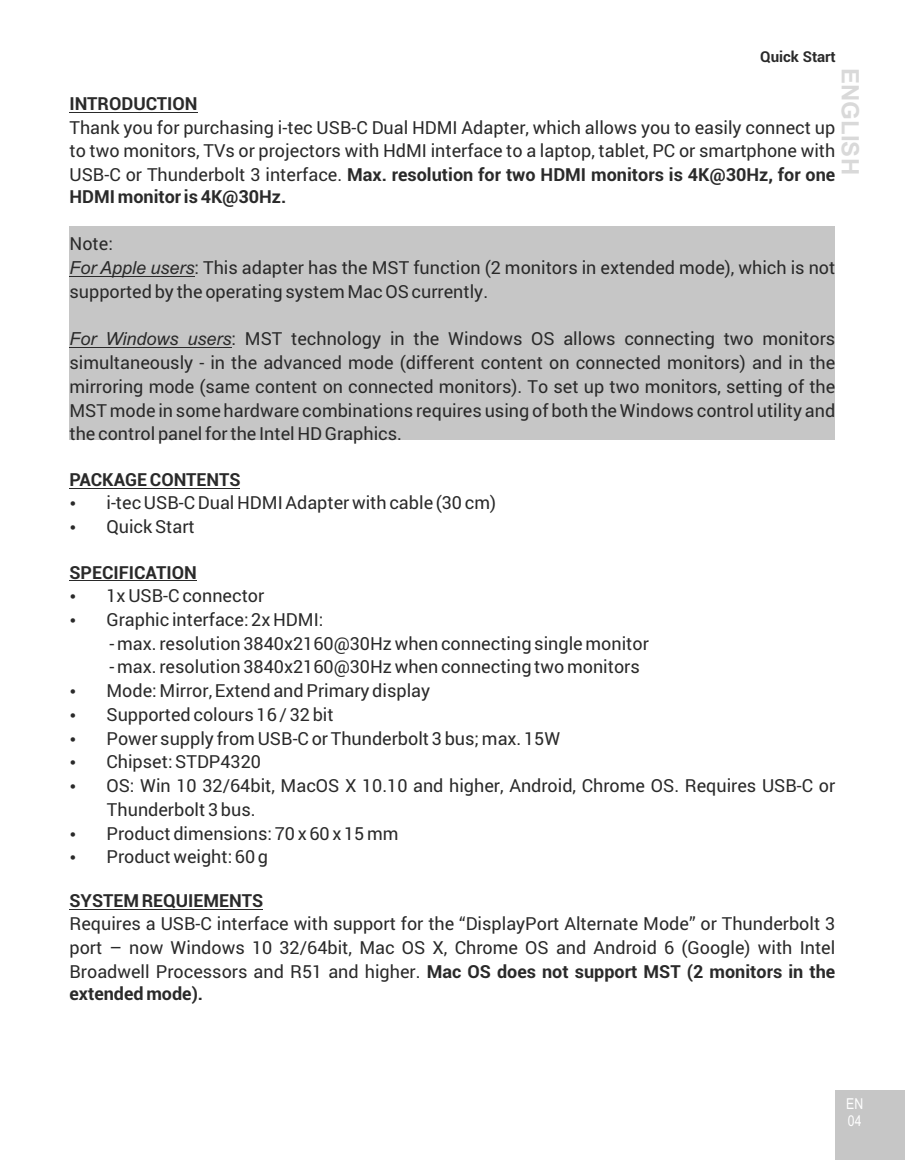
<style>
.page{position:relative;width:905px;height:1160px;background:#fff}
.page>*{position:absolute;margin:0;border:0;box-sizing:border-box;transform-origin:0 0}
.t1{font:700 24px "Arial";color:#d9d9d9}
.t2{font:18px/23.7px "Roboto";color:#2a2a2a}
.t3{font:italic 18px/23.7px "Roboto";color:#2a2a2a}
.t4{font:700 18px "Roboto";color:#2a2a2a}
.t5{font:700 15px "Roboto";color:#2a2a2a}
.t6{font:15px/17.1px "Arial Narrow";color:#fefefe}
.s1{font-weight:700}
.s2{font-family:"Arial"}
</style>
<div class="page">
<div style="left:69px;top:226px;width:766px;height:214px;background:#c6c6c6"></div>
<hr style="left:69px;top:112px;width:129px;height:1px;background:#2a2a2a">
<hr style="left:69px;top:276px;width:126px;height:1px;background:#2a2a2a">
<hr style="left:69px;top:347px;width:162px;height:1px;background:#2a2a2a">
<hr style="left:69px;top:487px;width:171px;height:1px;background:#2a2a2a">
<hr style="left:69px;top:580px;width:128px;height:1px;background:#2a2a2a">
<hr style="left:69px;top:908px;width:194px;height:1px;background:#2a2a2a">
<div style="left:835px;top:1090px;width:69px;height:70px;background:#c6c6c6"></div>
<p class="t5" style="left:760px;top:51px;width:77px">Quick Start</p>
<h1 class="t1" style="left:859px;top:68px;width:108px;rotate:90deg">ENGLISH</h1>
<p class="t4" style="left:69px;top:97px;width:130px">INTRODUCTION</p>
<p class="t2" style="left:69px;top:115px;width:767px;text-align:justify">Thank you for purchasing i-tec USB-C Dual HDMI Adapter, which allows you to easily connect up to two monitors, TVs or projectors with HdMI interface to a laptop, tablet, PC or smartphone with USB-C or Thunderbolt 3 interface. <span class="s1">Max. resolution for two HDMI monitors is 4K@30Hz, for one</span></p>
<p class="t4" style="left:69px;top:190px;width:218px">HDMI monitor is 4K@30Hz.</p>
<p class="t3" style="left:69px;top:231px;width:767px">Note:<br><span class="s2">For Apple users</span>: This adapter has the MST function (2 monitors in extended mode), which is not supported by the operating system Mac OS currently.</p>
<p class="t3" style="left:69px;top:326px;width:767px;text-align:justify"><span class="s2">For Windows users</span>: MST technology in the Windows OS allows connecting two monitors simultaneously - in the advanced mode (different content on connected monitors) and in the mirroring mode (same content on connected monitors). To set up two monitors, setting of the MST mode in some hardware combinations requires using of both the Windows control utility and the control panel for the Intel HD Graphics.</p>
<p class="t4" style="left:69px;top:472px;width:172px">PACKAGE CONTENTS</p>
<p class="t2" style="left:106px;top:490px;width:391px">i-tec USB-C Dual HDMIAdapter with cable (30 cm)<br>Quick Start</p>
<p class="t4" style="left:69px;top:565px;width:129px">SPECIFICATION</p>
<p class="t2" style="left:106px;top:583px;width:218px">1x USB-C connector<br>Graphic interface: 2x HDMI:</p>
<p class="t2" style="left:110px;top:631px;width:540px">- max. resolution 3840x2160@30Hz when connecting single monitor</p>
<p class="t2" style="left:106px;top:654px;width:730px">- max. resolution 3840x2160@30Hz when connecting two monitors<br>Mode: Mirror, Extend and Primary display<br>Supported colours 16 / 32 bit<br>Power supply from USB-C or Thunderbolt 3 bus; max. 15W<br>Chipset: STDP4320<br>OS: Win 10 32/64bit, MacOS X 10.10 and higher, Android, Chrome OS. Requires USB-C or Thunderbolt 3 bus.<br>Product dimensions: 70 x 60 x 15 mm<br>Product weight: 60 g</p>
<p class="t4" style="left:69px;top:893px;width:195px">SYSTEM REQUIEMENTS</p>
<p class="t2" style="left:69px;top:911px;width:767px;text-align:justify">Requires a USB-C interface with support for the “DisplayPort Alternate Mode” or Thunderbolt 3 port – now Windows 10 32/64bit, Mac OS X, Chrome OS and Android 6 (Google) with Intel Broadwell Processors and R51 and higher. <span class="s1">Mac OS does not support MST (2 monitors in the</span></p>
<p class="t4" style="left:69px;top:986px;width:135px">extended mode).</p>
<p class="t6" style="left:846px;top:1097px;width:19px">EN<br>04</p>
</div>
